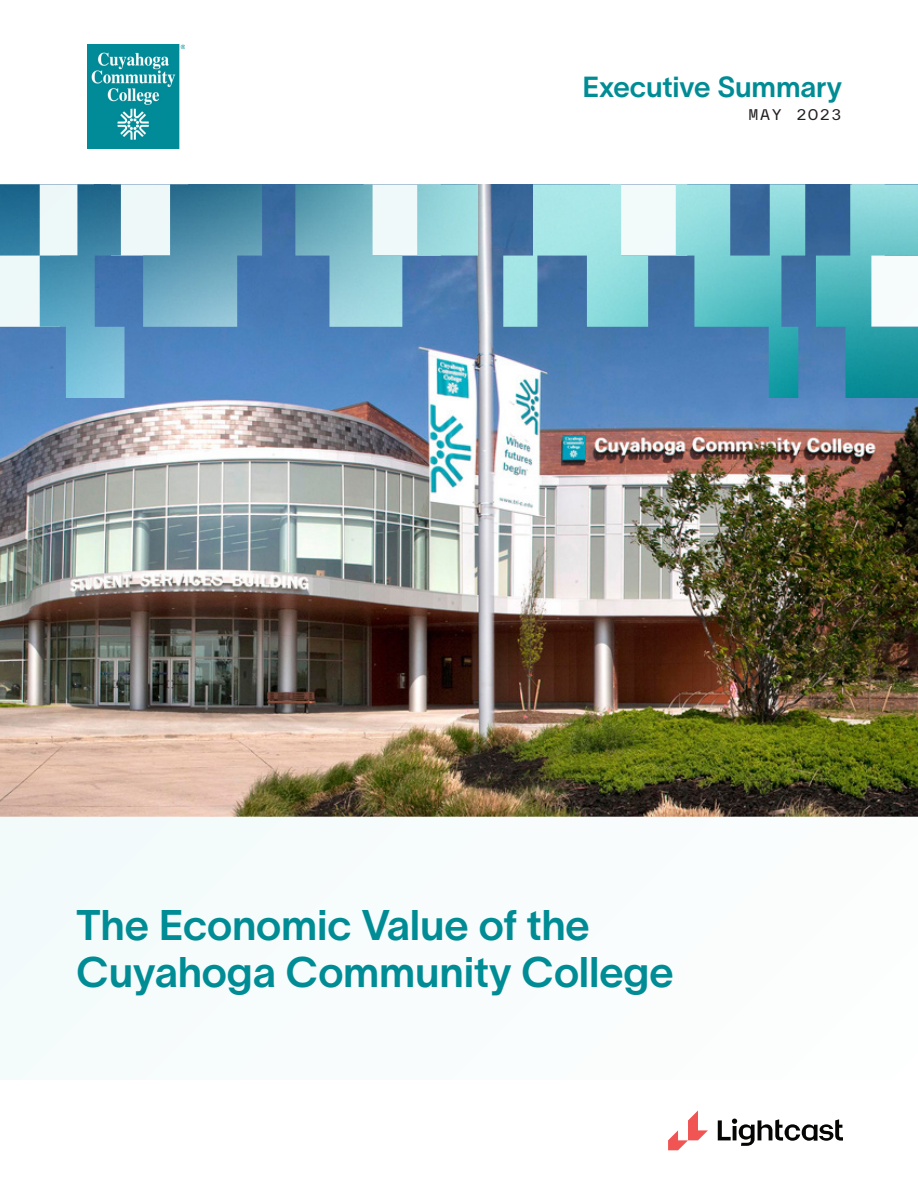
<style>
.page{position:relative;width:918px;height:1188px;background:#fff}
.page>*{position:absolute;margin:0;border:0;box-sizing:border-box;transform-origin:0 0}
.CoverPage_Title{font:42px/46.5px "TWK Lausanne 600";letter-spacing:-.005em;color:#008c95}
.CoverPage_DocumentTy{font:28.5px "TWK Lausanne 600";letter-spacing:-.005em;color:#008c95}
.CoverPage_MonthYear{font:14.25px "TWK Everett Mono";letter-spacing:.12em;color:#231f20}
</style>
<div class="page">
<svg style="left:668px;top:1111px;width:40px;height:39px"></svg>
<svg style="left:718px;top:1119px;width:125px;height:27px"></svg>
<img style="left:0;top:398px;width:918px;height:682px">
<img style="left:0;top:184px;width:918px;height:214px">
<img style="left:87px;top:45px;width:98px;height:104px">
<p class="CoverPage_DocumentTy" style="left:582px;top:67px;width:261px">Executive Summary</p>
<p class="CoverPage_MonthYear" style="left:749px;top:105px;width:94px">MAY 2O23</p>
<p class="CoverPage_Title" style="left:76px;top:899px;width:599px">The Economic Value of the<br>Cuyahoga Community College</p>
</div>
